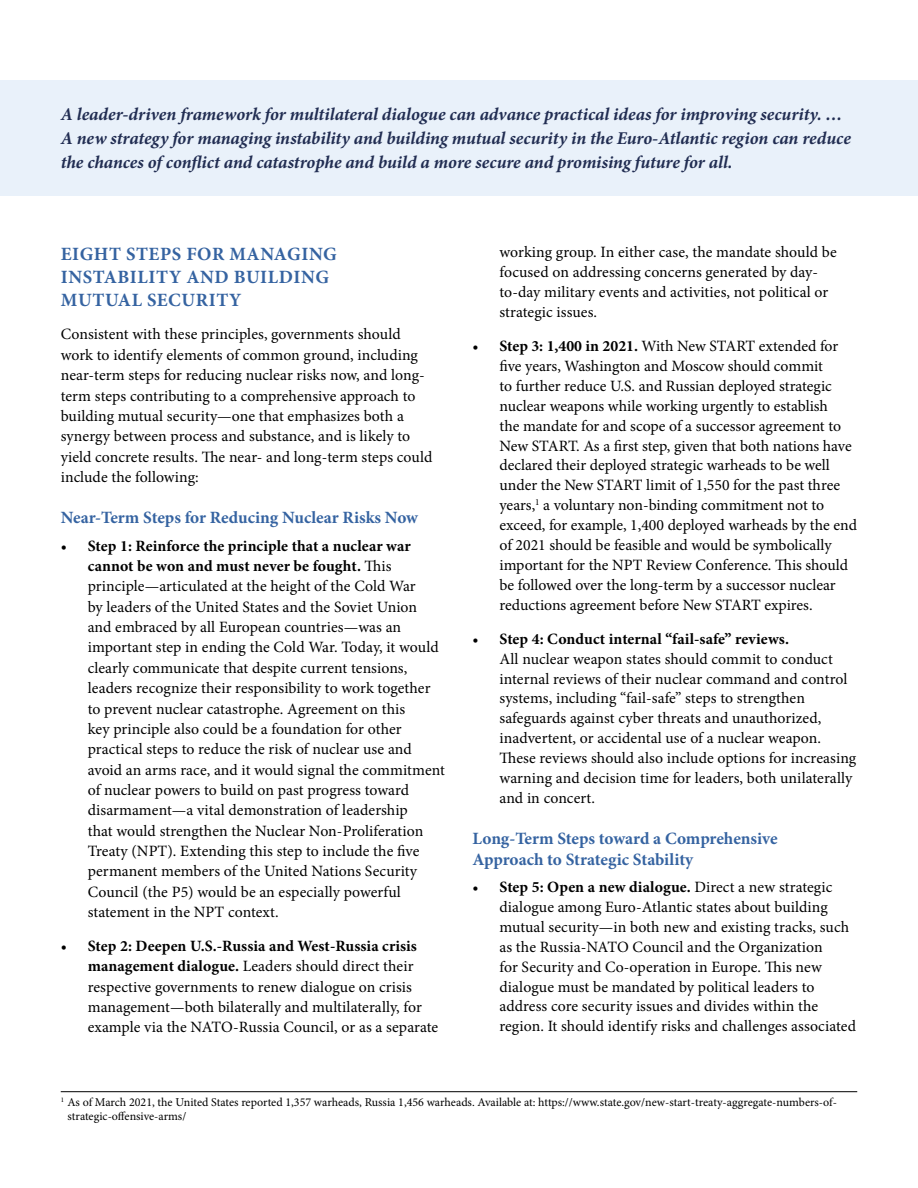
<style>
.page{position:relative;width:918px;height:1188px;background:#fff}
.page>*{position:absolute;margin:0;border:0;box-sizing:border-box;transform-origin:0 0}
.t1{font:700 18.75px/23px "Minion Pro";letter-spacing:.03em;color:#3563a1}
.t2{font:italic 700 18px/24px "Minion Pro";letter-spacing:-.005em;color:#212d52}
.t3{font:700 17.25px/20.9px "Minion Pro";letter-spacing:-.005em;color:#3563a1}
.t4{font:15.75px/20px "Minion Pro";color:#000}
.t5{font:12px/14.4px "Minion Pro";letter-spacing:-.005em;color:#000}
.s1{font-weight:700}
</style>
<div class="page">
<hr style="left:61px;top:1091px;width:796px;height:1px;background:#000">
<div style="left:0;top:80px;width:918px;height:115px;background:#e9f1fa"></div>
<p class="t2" style="left:61px;top:102px;width:792px">A leader-driven framework for multilateral dialogue can advance practical ideas for improving security. …<br>A new strategy for managing instability and building mutual security in the Euro-Atlantic region can reduce the chances of conflict and catastrophe and build a more secure and promising future for all.</p>
<p class="t1" style="left:61px;top:242px;width:278px">EIGHT STEPS FOR MANAGING<br>INSTABILITY AND BUILDING<br>MUTUAL SECURITY</p>
<p class="t4" style="left:61px;top:324px;width:373px;line-height:20.4px">Consistent with these principles, governments should work to identify elements of common ground, including near-term steps for reducing nuclear risks now, and long&shy;term steps contributing to a comprehensive approach to building mutual security—one that emphasizes both a synergy between process and substance, and is likely to yield concrete results. The near- and long-term steps could include the following:</p>
<p class="t3" style="left:61px;top:507px;width:359px">Near-Term Steps for Reducing Nuclear Risks Now</p>
<p class="t4" style="left:88px;top:535px;width:359px;line-height:20.4px;text-indent:-27px">• <span class="s1">Step 1: Reinforce the principle that a nuclear war cannot be won and must never be fought.</span> This principle—articulated at the height of the Cold War<br>by leaders of the United States and the Soviet Union<br>and embraced by all European countries—was an important step in ending the Cold War. Today, it would clearly communicate that despite current tensions, leaders recognize their responsibility to work together to prevent nuclear catastrophe. Agreement on this<br>key principle also could be a foundation for other practical steps to reduce the risk of nuclear use and avoid an arms race, and it would signal the commitment of nuclear powers to build on past progress toward disarmament—a vital demonstration of leadership<br>that would strengthen the Nuclear Non-Proliferation Treaty (NPT). Extending this step to include the five permanent members of the United Nations Security Council (the P5) would be an especially powerful statement in the NPT context.</p>
<p class="t4" style="left:88px;top:936px;width:352px;line-height:20.4px;text-indent:-27px">• <span class="s1">Step 2: Deepen U.S.-Russia and West-Russia crisis management dialogue.</span> Leaders should direct their respective governments to renew dialogue on crisis management—both bilaterally and multilaterally, for example via the NATO-Russia Council, or as a separate</p>
<p class="t4" style="left:500px;top:242px;width:339px">working group. In either case, the mandate should be focused on addressing concerns generated by day&shy;to-day military events and activities, not political or strategic issues.</p>
<p class="t4" style="left:499px;top:336px;width:359px;text-indent:-27px">• <span class="s1">Step 3: 1,400 in 2021.</span> With New START extended for five years, Washington and Moscow should commit<br>to further reduce U.S. and Russian deployed strategic nuclear weapons while working urgently to establish<br>the mandate for and scope of a successor agreement to New START. As a first step, given that both nations have declared their deployed strategic warheads to be well under the New START limit of 1,550 for the past three years,<sup>1</sup> a voluntary non-binding commitment not to exceed, for example, 1,400 deployed warheads by the end of 2021 should be feasible and would be symbolically important for the NPT Review Conference. This should be followed over the long-term by a successor nuclear reductions agreement before New START expires.</p>
<p class="t4" style="left:499px;top:629px;width:358px;text-indent:-27px">• <span class="s1">Step 4: Conduct internal “fail-safe” reviews.<br></span>All nuclear weapon states should commit to conduct internal reviews of their nuclear command and control systems, including “fail-safe” steps to strengthen safeguards against cyber threats and unauthorized, inadvertent, or accidental use of a nuclear weapon.<br>These reviews should also include options for increasing warning and decision time for leaders, both unilaterally and in concert.</p>
<p class="t3" style="left:472px;top:828px;width:307px">Long-Term Steps toward a Comprehensive<br>Approach to Strategic Stability</p>
<p class="t4" style="left:499px;top:877px;width:358px;text-indent:-27px">• <span class="s1">Step 5: Open a new dialogue.</span> Direct a new strategic dialogue among Euro-Atlantic states about building mutual security—in both new and existing tracks, such as the Russia-NATO Council and the Organization<br>for Security and Co-operation in Europe. This new dialogue must be mandated by political leaders to address core security issues and divides within the region. It should identify risks and challenges associated</p>
<p class="t5" style="left:68px;top:1095px;width:771px;text-indent:-7px"><sup>1</sup> As of March 2021, the United States reported 1,357 warheads, Russia 1,456 warheads. Available at: https://www.state.gov/new-start-treaty-aggregate-numbers-of&shy;strategic-offensive-arms/</p>
</div>
